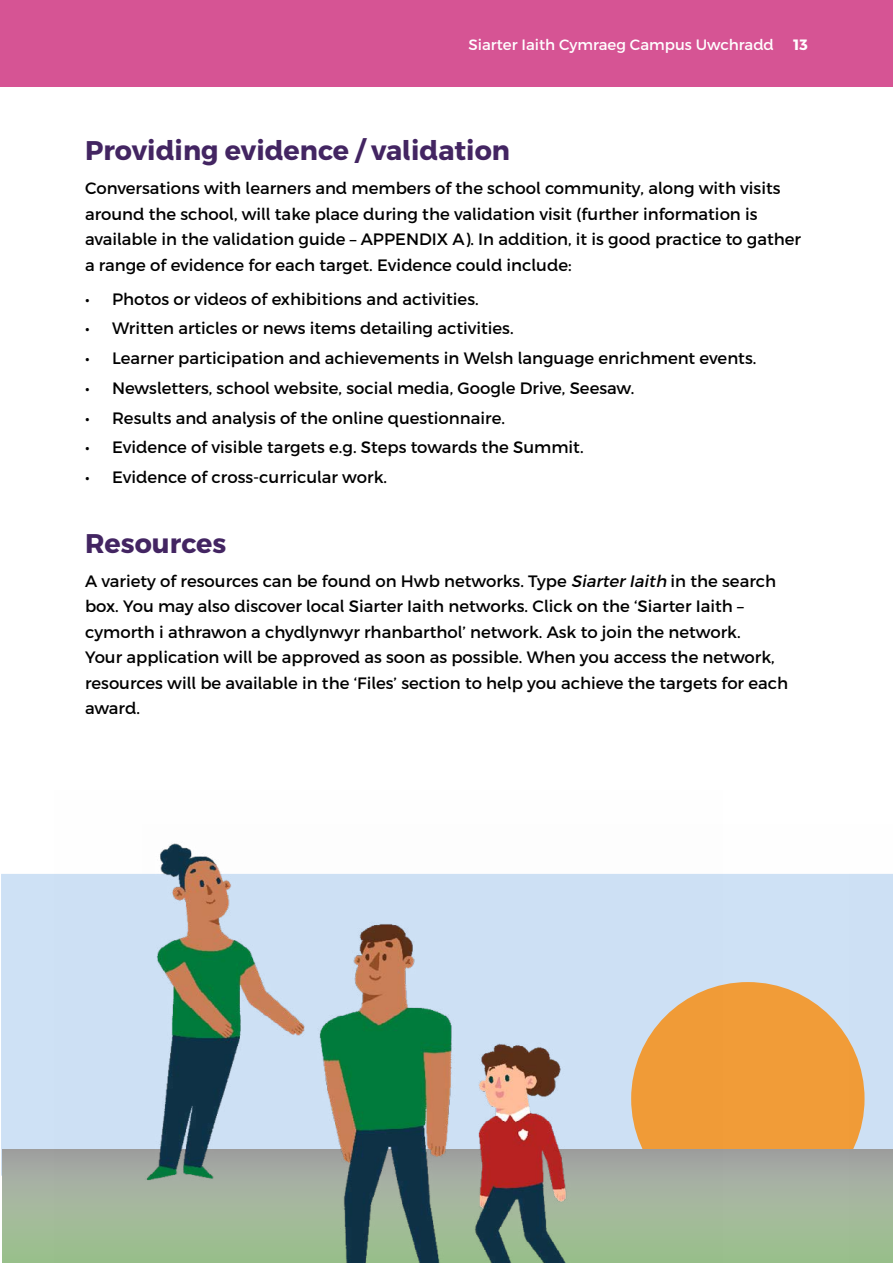
<style>
.page{position:relative;width:893px;height:1263px;background:#fff}
.page>*{position:absolute;margin:0;border:0;box-sizing:border-box;transform-origin:0 0}
.t1{font:700 27px "Cymraeg";color:#432562}
.t2{font:16.5px/25.5px "Cymraeg";color:#000}
.t3{font:15px "Cymraeg";color:#fff}
.t4{font:700 15px "Cymraeg";color:#fff}
.s1{font-style:italic}
</style>
<div class="page">
<div style="left:0;top:0;width:893px;height:87px;background:#d65494"></div>
<div style="left:1px;top:874px;width:848px;height:302px;background:#cee1f5"></div>
<div style="left:631px;top:982px;width:233px;height:233px;background:#f19c38;border-radius:50%"></div>
<div style="left:3px;top:1149px;width:890px;height:114px;background:linear-gradient(to bottom,#a7a5a8,#9ec58f)"></div>
<img style="left:54px;top:843px;width:668px;height:420px">
<img style="left:849px;top:874px;width:44px;height:389px">
<p class="t3" style="left:469px;top:35px;width:307px">Siarter Iaith Cymraeg Campus Uwchradd</p>
<p class="t4" style="left:793px;top:35px;width:16px">13</p>
<p class="t1" style="left:85px;top:134px;width:426px">Providing evidence / validation</p>
<p class="t2" style="left:85px;top:175px;width:717px">Conversations with learners and members of the school community, along with visits around the school, will take place during the validation visit (further information is available in the validation guide – APPENDIX A). In addition, it is good practice to gather a range of evidence for each target. Evidence could include:</p>
<p class="t2" style="left:85px;top:286px;width:395px">• Photos or videos of exhibitions and activities.</p>
<p class="t2" style="left:85px;top:316px;width:430px">• Written articles or news items detailing activities.</p>
<p class="t2" style="left:85px;top:345px;width:673px">• Learner participation and achievements in Welsh language enrichment events.</p>
<p class="t2" style="left:85px;top:375px;width:551px">• Newsletters, school website, social media, Google Drive, Seesaw.</p>
<p class="t2" style="left:85px;top:405px;width:421px">• Results and analysis of the online questionnaire.</p>
<p class="t2" style="left:85px;top:435px;width:500px">• Evidence of visible targets e.g. Steps towards the Summit.</p>
<p class="t2" style="left:85px;top:464px;width:304px">• Evidence of cross-curricular work.</p>
<p class="t1" style="left:85px;top:527px;width:143px">Resources</p>
<p class="t2" style="left:85px;top:568px;width:705px">A variety of resources can be found on Hwb networks. Type <span class="s1">SiarterIaith</span> in the search box. You may also discover local Siarter Iaith networks. Click on the ‘Siarter Iaith – cymorth i athrawon a chydlynwyr rhanbarthol’ network. Ask to join the network.<br>Your application will be approved as soon as possible. When you access the network, resources will be available in the ‘Files’ section to help you achieve the targets for each award.</p>
</div>
